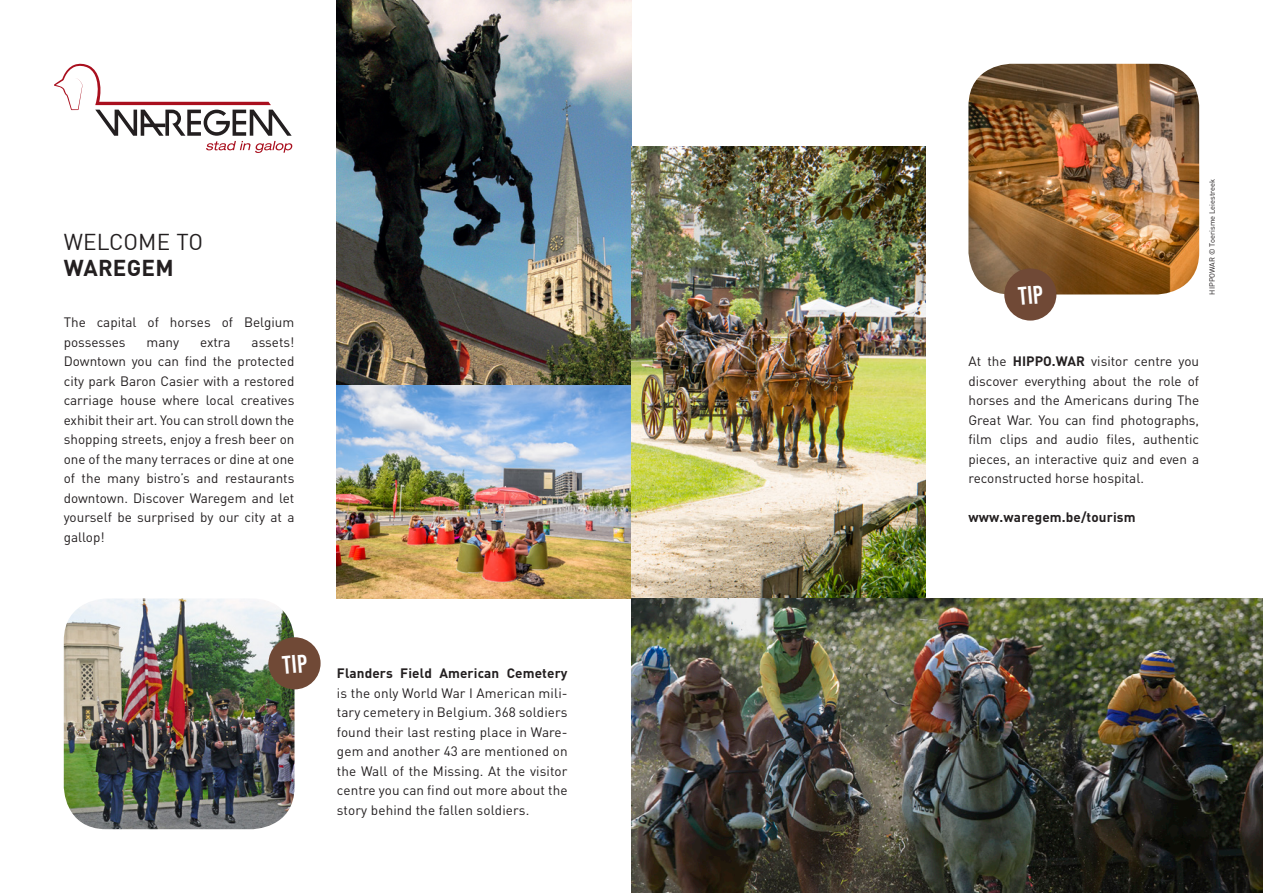
<style>
.page{position:relative;width:1263px;height:893px;background:#fff}
.page>*{position:absolute;margin:0;border:0;box-sizing:border-box;transform-origin:0 0}
.t1{font:22.5px "DIN Offc Pro";letter-spacing:.01em;color:#231f20}
.t2{font:700 22.5px "DIN Offc Pro";letter-spacing:.01em;color:#231f20}
.t3{font:13.5px/19.5px "DINOT";color:#231f20;text-align:justify}
.t4{font:700 13.5px "DINOT";letter-spacing:.01em;color:#231f20}
.t5{font:7.5px "DINOT";color:#231f20}
.s1{font-weight:700}
</style>
<div class="page">
<img style="left:64px;top:598px;width:230px;height:231px">
<div style="left:268px;top:637px;width:53px;height:52px;background:#704936;border-radius:50%"></div>
<img style="left:968px;top:64px;width:231px;height:230px">
<div style="left:1004px;top:268px;width:52px;height:53px;background:#704936;border-radius:50%"></div>
<img style="left:337px;top:0;width:294px;height:386px">
<img style="left:337px;top:386px;width:294px;height:212px">
<img style="left:631px;top:146px;width:295px;height:452px">
<svg style="left:54px;top:64px;width:238px;height:89px"></svg>
<img style="left:631px;top:598px;width:632px;height:295px">
<p class="t1" style="left:64px;top:224px;width:141px">WELCOME TO</p>
<p class="t2" style="left:64px;top:249px;width:112px">WAREGEM</p>
<p class="t3" style="left:64px;top:312px;width:232px">The capital of horses of Belgium possesses</p>
<p class="t3" style="left:64px;top:331px;width:232px;text-indent:188px">assets!<br>Downtown you can find the protected city park Baron Casier with a restored carriage house where local creatives exhibit their art. You can stroll down the shopping streets, enjoy a fresh beer on one of the many terraces or dine at one of the many bistro’s and restaurants downtown. Discover Waregem and let yourself be surprised by our city at a gallop!</p>
<p class="t3" style="left:147px;top:331px;width:34px">many</p>
<p class="t3" style="left:200px;top:331px;width:32px">extra</p>
<p class="t3" style="left:337px;top:663px;width:232px"><span class="s1">Flanders Field American Cemetery </span>is the only World War I American mili&shy;tary cemetery in Belgium. 368 soldiers found their last resting place in Ware&shy;gem and another 43 are mentioned on the Wall of the Missing. At the visitor centre you can find out more about the story behind the fallen soldiers.</p>
<p class="t5" style="left:1207px;top:294px;width:117px;rotate:-90deg">HIPPOWAR © Toerisme Leiestreek</p>
<p class="t3" style="left:968px;top:351px;width:232px">At the <span class="s1">HIPPO.WAR</span> visitor centre you discover everything about the role of horses and the Americans during The Great War. You can find photographs, film clips and audio files, authentic pieces, an interactive quiz and even a reconstructed horse hospital.</p>
<p class="t4" style="left:968px;top:508px;width:169px">www.waregem.be/tourism</p>
</div>
